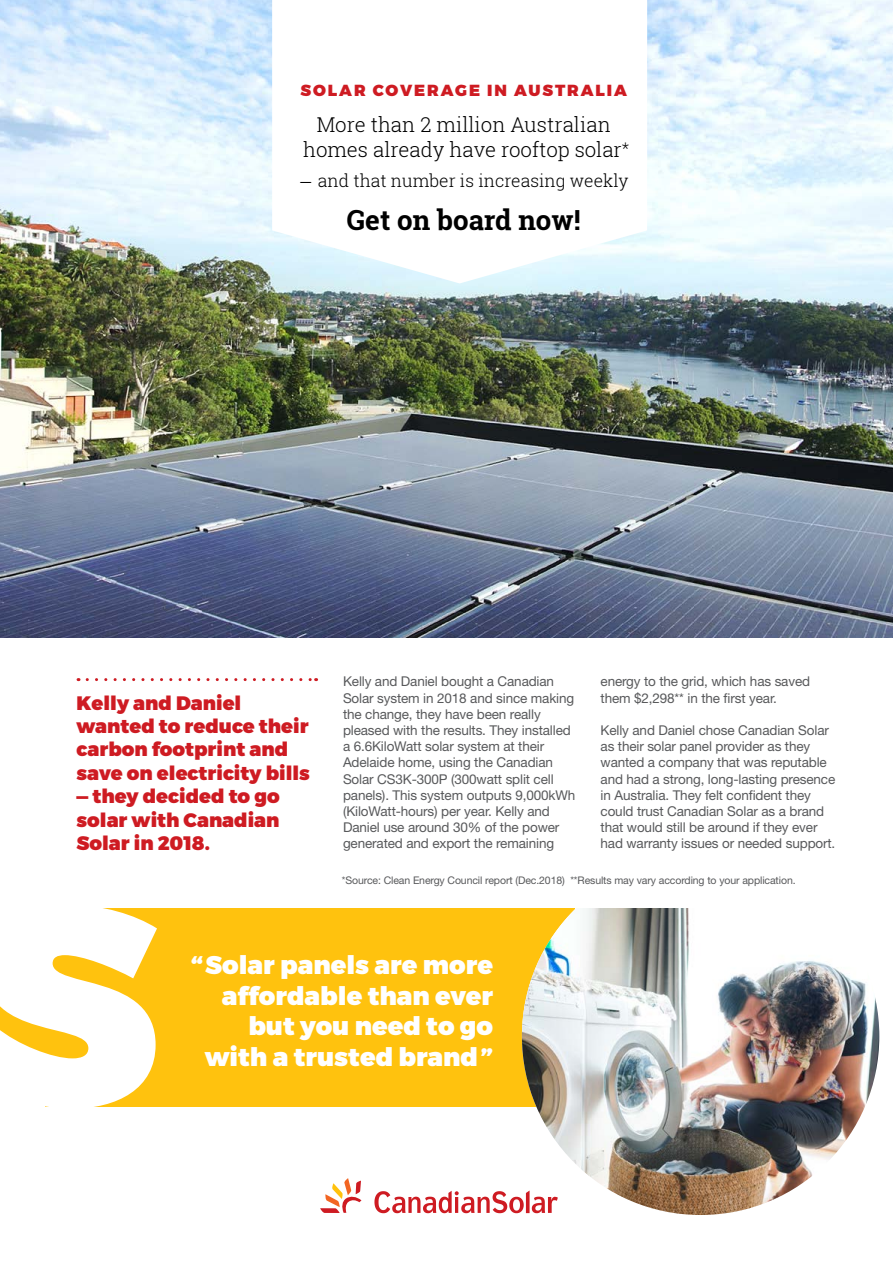
<style>
.page{position:relative;width:893px;height:1263px;background:#fff}
.page>*{position:absolute;margin:0;border:0;box-sizing:border-box;transform-origin:0 0}
.t1{font:700 27.75px "Roboto Slab";color:#000}
.t2{font:900 25.5px/30.6px "Montserrat";color:#fff;text-align:right}
.t3{font:300 20.4px/24.8px "Roboto Slab";color:#000;text-align:center}
.t4{font:900 19.5px/23.4px "Montserrat";color:#ce1b22}
.t5{font:300 17.55px "Roboto Slab";color:#000}
.t6{font:900 16.05px "Montserrat";letter-spacing:.12em;color:#ce1b22}
.t7{font:13.5px/16.2px "Helvetica Neue";letter-spacing:-.01em;color:#58595b}
.t8{font:10.5px "Helvetica Neue";letter-spacing:-.01em;color:#58595b}
.s1{font-size:16.05px}
.s2{font-size:20.4px}
</style>
<div class="page">
<div style="left:45px;top:907px;width:530px;height:149px;background:#ffc20e"></div>
<div style="left:0;top:997px;width:555px;height:109px;background:#ffc20e"></div>
<svg style="left:0;top:907px;width:157px;height:200px"></svg>
<img style="left:522px;top:907px;width:357px;height:308px">
<img style="left:0;top:0;width:893px;height:638px">
<svg style="left:272px;top:0;width:375px;height:283px"></svg>
<svg style="left:87px;top:678px;width:230px;height:3px"></svg>
<div style="left:0;top:1063px;width:45px;height:84px;background:#fff"></div>
<svg style="left:320px;top:1178px;width:41px;height:35px"></svg>
<svg style="left:374px;top:1190px;width:184px;height:23px"></svg>
<p class="t6" style="left:301px;top:80px;width:328px">SOLAR COVERAGE IN AUSTRALIA</p>
<h3 class="t3" style="left:303px;top:112px;width:328px">More than 2 million Australian homes already have rooftop solar<span class="s1">*</span></h3>
<p class="t5" style="left:299px;top:169px;width:331px"><span class="s2">–</span> and that number is increasing weekly</p>
<h1 class="t1" style="left:347px;top:200px;width:235px">Get on board now!</h1>
<h3 class="t4" style="left:77px;top:692px;width:235px">Kelly and Daniel wanted to reduce their carbon footprint and save on electricity bills</h3>
<h3 class="t4" style="left:77px;top:785px;width:205px;text-align:justify">— they decided to go solar with Canadian Solar in 2018.</h3>
<p class="t7" style="left:343px;top:673px;width:234px">Kelly and Daniel bought a Canadian Solar system in 2018 and since making the change, they have been really pleased with the results. They installed a 6.6KiloWatt solar system at their Adelaide home, using the Canadian Solar CS3K-300P (300watt split cell panels). This system outputs 9,000kWh (KiloWatt-hours) per year. Kelly and Daniel use around 30% of the power generated and export the remaining</p>
<p class="t7" style="left:601px;top:673px;width:211px">energy to the grid, which has saved them $2,298** in the first year.</p>
<p class="t7" style="left:601px;top:722px;width:236px">Kelly and Daniel chose Canadian Solar as their solar panel provider as they wanted a company that was reputable and had a strong, long-lasting presence in Australia. They felt confident they could trust Canadian Solar as a brand that would still be around if they ever had warranty issues or needed support.</p>
<p class="t8" style="left:342px;top:874px;width:455px">*Source: Clean Energy Council report (Dec.2018) **Results may vary according to your application.</p>
<h2 class="t2" style="left:191px;top:950px;width:303px">“ Solar panels are more affordable than ever but you need to go with a trusted brand”</h2>
</div>
